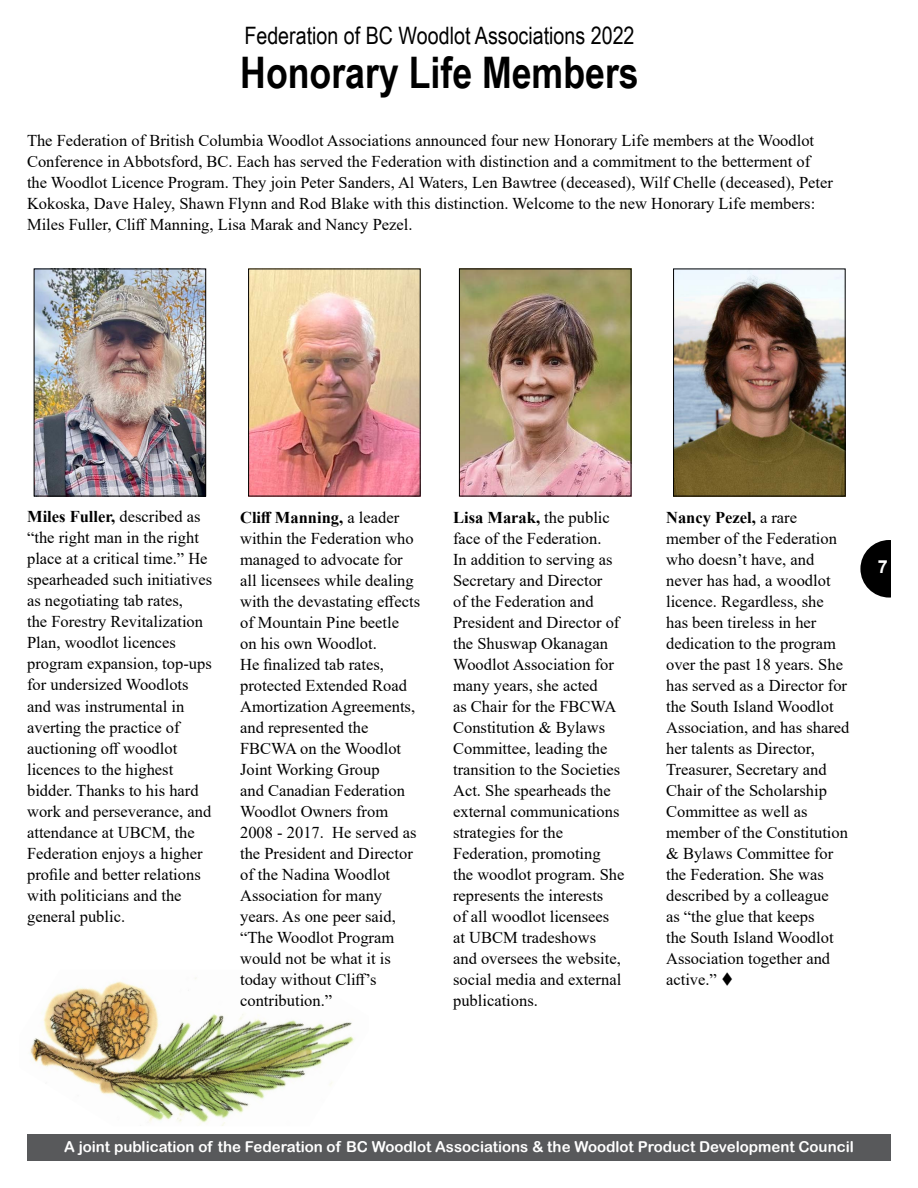
<style>
.page{position:relative;width:918px;height:1188px;background:#fff}
.page>*{position:absolute;margin:0;border:0;box-sizing:border-box;transform-origin:0 0}
.t1{font:700 43.5px "Arial Narrow";color:#000}
.t2{font:24px "Arial Narrow";color:#000}
.t3{font:700 18px "Arial";color:#fff}
.t4{font:16.5px/21px "Times New Roman";color:#000}
.t5{font:15px "Arial Rounded MT Bold";color:#fff}
.s1{font-weight:700}
</style>
<div class="page">
<div style="left:27px;top:1134px;width:864px;height:27px;background:#58595b"></div>
<div style="left:860px;top:540px;width:58px;height:58px;background:#000;border-radius:50%"></div>
<div style="left:891px;top:502px;width:27px;height:135px;background:#fff"></div>
<img style="left:30px;top:977px;width:324px;height:149px">
<img style="left:36px;top:271px;width:168px;height:224px">
<div style="left:34px;top:269px;width:172px;height:228px;border:1px solid #000"></div>
<img style="left:250px;top:271px;width:169px;height:224px">
<div style="left:248px;top:269px;width:173px;height:228px;border:1px solid #000"></div>
<img style="left:461px;top:271px;width:168px;height:224px">
<img style="left:675px;top:271px;width:169px;height:224px">
<div style="left:673px;top:269px;width:173px;height:228px;border:1px solid #000"></div>
<h2 class="t2" style="left:244px;top:18px;width:392px">Federation of BC Woodlot Associations 2022</h2>
<h1 class="t1" style="left:240px;top:40px;width:400px">Honorary Life Members</h1>
<p class="t4" style="left:27px;top:130px;width:808px">The Federation of British Columbia Woodlot Associations announced four new Honorary Life members at the Woodlot Conference in Abbotsford, BC. Each has served the Federation with distinction and a commitment to the betterment of the Woodlot Licence Program. They join Peter Sanders, Al Waters, Len Bawtree (deceased), Wilf Chelle (deceased), Peter Kokoska, Dave Haley, Shawn Flynn and Rod Blake with this distinction. Welcome to the new Honorary Life members:<br>Miles Fuller, Cliff Manning, Lisa Marak and Nancy Pezel.</p>
<p class="t4" style="left:27px;top:506px;width:187px"><span class="s1">Miles Fuller,</span> described as “the right man in the right place at a critical time.” He spearheaded such initiatives as negotiating tab rates,<br>the Forestry Revitalization<br>Plan, woodlot licences program expansion, top-ups for undersized Woodlots and was instrumental in averting the practice of auctioning off woodlot licences to the highest bidder. Thanks to his hard work and perseverance, and attendance at UBCM, the<br>Federation enjoys a higher profile and better relations with politicians and the general public.</p>
<p class="t4" style="left:240px;top:506px;width:181px"><span class="s1">Cliff Manning,</span> a leader within the Federation who managed to advocate for all licensees while dealing with the devastating effects of Mountain Pine beetle<br>on his own Woodlot.<br>He finalized tab rates, protected Extended Road<br>Amortization Agreements, and represented the<br>FBCWA on the Woodlot<br>Joint Working Group<br>and Canadian Federation<br>Woodlot Owners from<br>2008 - 2017. He served as the President and Director of the Nadina Woodlot<br>Association for many years. As one peer said, “The Woodlot Program would not be what it is today without Cliff’s contribution.”</p>
<p class="t4" style="left:453px;top:506px;width:173px"><span class="s1">Lisa Marak,</span> the public face of the Federation.<br>In addition to serving as<br>Secretary and Director<br>of the Federation and<br>President and Director of the Shuswap Okanagan<br>Woodlot Association for many years, she acted<br>as Chair for the FBCWA<br>Constitution &amp; Bylaws<br>Committee, leading the transition to the Societies<br>Act. She spearheads the external communications strategies for the<br>Federation, promoting the woodlot program. She represents the interests<br>of all woodlot licensees at UBCM tradeshows<br>and oversees the website, social media and external publications.</p>
<p class="t4" style="left:666px;top:506px;width:185px"><span class="s1">Nancy Pezel,</span> a rare member of the Federation who doesn’t have, and never has had, a woodlot licence. Regardless, she has been tireless in her dedication to the program over the past 18 years. She has served as a Director for the South Island Woodlot<br>Association, and has shared her talents as Director,<br>Treasurer, Secretary and<br>Chair of the Scholarship<br>Committee as well as member of the Constitution &amp; Bylaws Committee for the Federation. She was described by a colleague<br>as “the glue that keeps<br>the South Island Woodlot<br>Association together and active.” ▼</p>
<p class="t3" style="left:878px;top:554px;width:12px">7</p>
<p class="t5" style="left:64px;top:1138px;width:791px">A joint publication of the Federation of BC Woodlot Associations &amp; the Woodlot Product Development Council</p>
</div>
